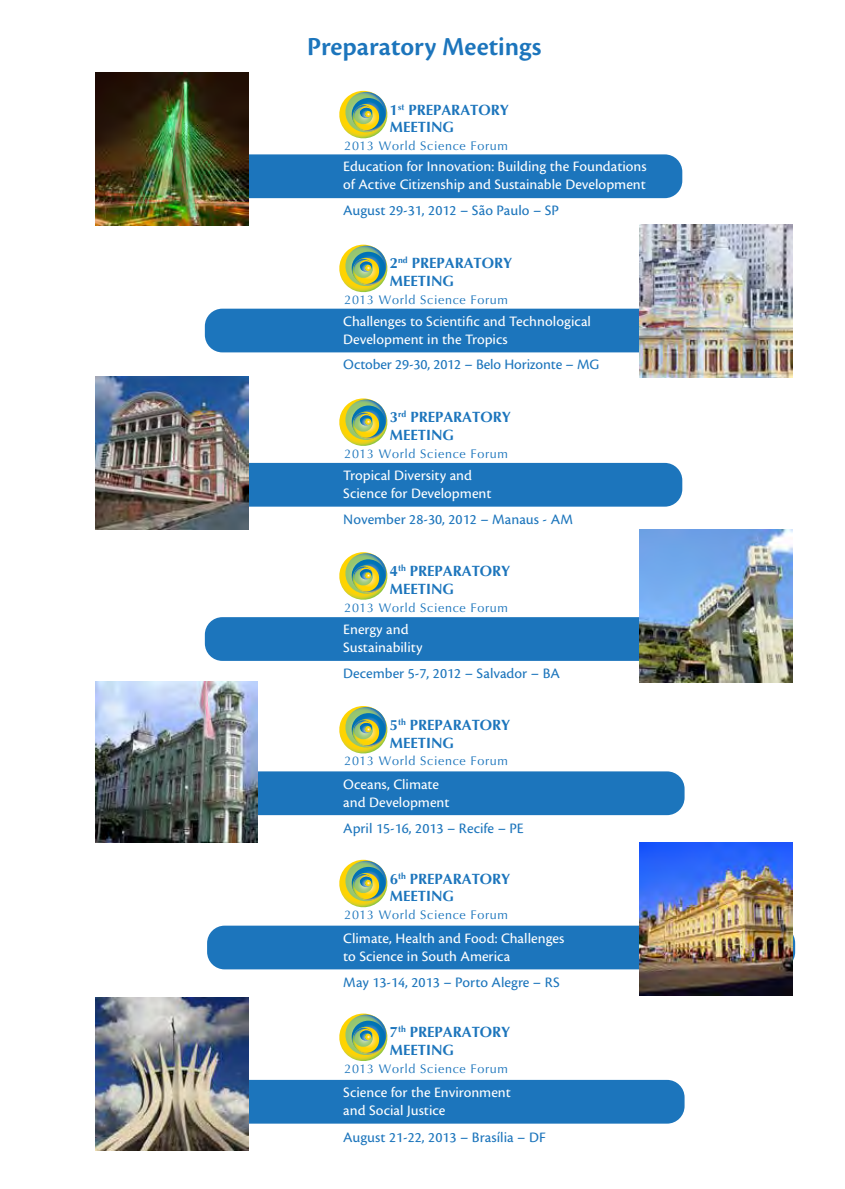
<style>
.page{position:relative;width:845px;height:1189px;background:#fff}
.page>*{position:absolute;margin:0;border:0;box-sizing:border-box;transform-origin:0 0}
.t1{font:600 27px "Cronos Pro";color:#1c75bc}
.t2{font:15px/18px "Cronos Pro Capt";color:#fff}
.t3{font:15px "Cronos Pro Capt";color:#1c75bc}
.t4{font:700 14.85px/17.7px "Optima";color:#1c75bc}
.t5{font:12.45px "Optima LT Std";letter-spacing:.05em;color:#1c75bc}
</style>
<div class="page">
<div style="left:96px;top:154px;width:586px;height:44px;background:#1c75bc;border-radius:17px"></div>
<div style="left:205px;top:309px;width:588px;height:43px;background:#1c75bc;border-radius:17px"></div>
<div style="left:96px;top:463px;width:586px;height:44px;background:#1c75bc;border-radius:17px"></div>
<div style="left:205px;top:617px;width:588px;height:44px;background:#1c75bc;border-radius:17px"></div>
<div style="left:98px;top:771px;width:587px;height:44px;background:#1c75bc;border-radius:17px"></div>
<div style="left:207px;top:925px;width:588px;height:44px;background:#1c75bc;border-radius:17px"></div>
<div style="left:98px;top:1080px;width:587px;height:43px;background:#1c75bc;border-radius:17px"></div>
<svg style="left:339px;top:91px;width:49px;height:48px"></svg>
<svg style="left:339px;top:245px;width:49px;height:48px"></svg>
<svg style="left:339px;top:398px;width:49px;height:48px"></svg>
<svg style="left:339px;top:552px;width:49px;height:48px"></svg>
<svg style="left:339px;top:706px;width:49px;height:48px"></svg>
<svg style="left:339px;top:860px;width:49px;height:48px"></svg>
<svg style="left:339px;top:1013px;width:49px;height:48px"></svg>
<img style="left:96px;top:72px;width:153px;height:153px">
<img style="left:640px;top:224px;width:153px;height:153px">
<img style="left:96px;top:377px;width:153px;height:153px">
<img style="left:640px;top:529px;width:153px;height:153px">
<img style="left:96px;top:681px;width:161px;height:162px">
<img style="left:640px;top:842px;width:153px;height:153px">
<img style="left:96px;top:997px;width:153px;height:153px">
<h1 class="t1" style="left:307px;top:32px;width:236px">Preparatory Meetings</h1>
<p class="t4" style="left:390px;top:101px;width:120px">1<sup>st</sup> PREPARATORY<br>MEETING</p>
<p class="t5" style="left:344px;top:139px;width:165px">2013 World Science Forum</p>
<p class="t2" style="left:343px;top:158px;width:305px">Education for Innovation: Building the Foundations of Active Citizenship and Sustainable Development</p>
<p class="t3" style="left:343px;top:201px;width:217px">August 29-31, 2012 – São Paulo – SP</p>
<p class="t4" style="left:390px;top:255px;width:124px">2<sup>nd</sup> PREPARATORY<br>MEETING</p>
<p class="t5" style="left:344px;top:292px;width:165px">2013 World Science Forum</p>
<p class="t2" style="left:343px;top:312px;width:249px">Challenges to Scientific and Technological<br>Development in the Tropics</p>
<p class="t3" style="left:343px;top:356px;width:258px">October 29-30, 2012 – Belo Horizonte – MG</p>
<p class="t4" style="left:390px;top:408px;width:122px">3<sup>rd</sup> PREPARATORY<br>MEETING</p>
<p class="t5" style="left:344px;top:446px;width:165px">2013 World Science Forum</p>
<p class="t2" style="left:343px;top:466px;width:150px">Tropical Diversity and<br>Science for Development</p>
<p class="t3" style="left:343px;top:510px;width:231px">November 28-30, 2012 – Manaus - AM</p>
<p class="t4" style="left:390px;top:562px;width:122px">4<sup>th</sup> PREPARATORY<br>MEETING</p>
<p class="t5" style="left:344px;top:600px;width:165px">2013 World Science Forum</p>
<p class="t2" style="left:343px;top:620px;width:81px">Energy and<br>Sustainability</p>
<p class="t3" style="left:343px;top:665px;width:218px">December 5-7, 2012 – Salvador – BA</p>
<p class="t4" style="left:390px;top:716px;width:122px">5<sup>th</sup> PREPARATORY<br>MEETING</p>
<p class="t5" style="left:344px;top:754px;width:165px">2013 World Science Forum</p>
<p class="t2" style="left:343px;top:775px;width:108px">Oceans, Climate and Development</p>
<p class="t3" style="left:343px;top:819px;width:182px">April 15-16, 2013 – Recife – PE</p>
<p class="t4" style="left:390px;top:870px;width:122px">6<sup>th</sup> PREPARATORY<br>MEETING</p>
<p class="t5" style="left:344px;top:907px;width:165px">2013 World Science Forum</p>
<p class="t2" style="left:343px;top:929px;width:223px">Climate, Health and Food: Challenges to Science in South America</p>
<p class="t3" style="left:343px;top:974px;width:218px">May 13-14, 2013 – Porto Alegre – RS</p>
<p class="t4" style="left:390px;top:1023px;width:122px">7<sup>th</sup> PREPARATORY<br>MEETING</p>
<p class="t5" style="left:344px;top:1061px;width:165px">2013 World Science Forum</p>
<p class="t2" style="left:343px;top:1083px;width:169px">Science for the Environment and Social Justice</p>
<p class="t3" style="left:343px;top:1128px;width:204px">August 21-22, 2013 – Brasília – DF</p>
</div>
